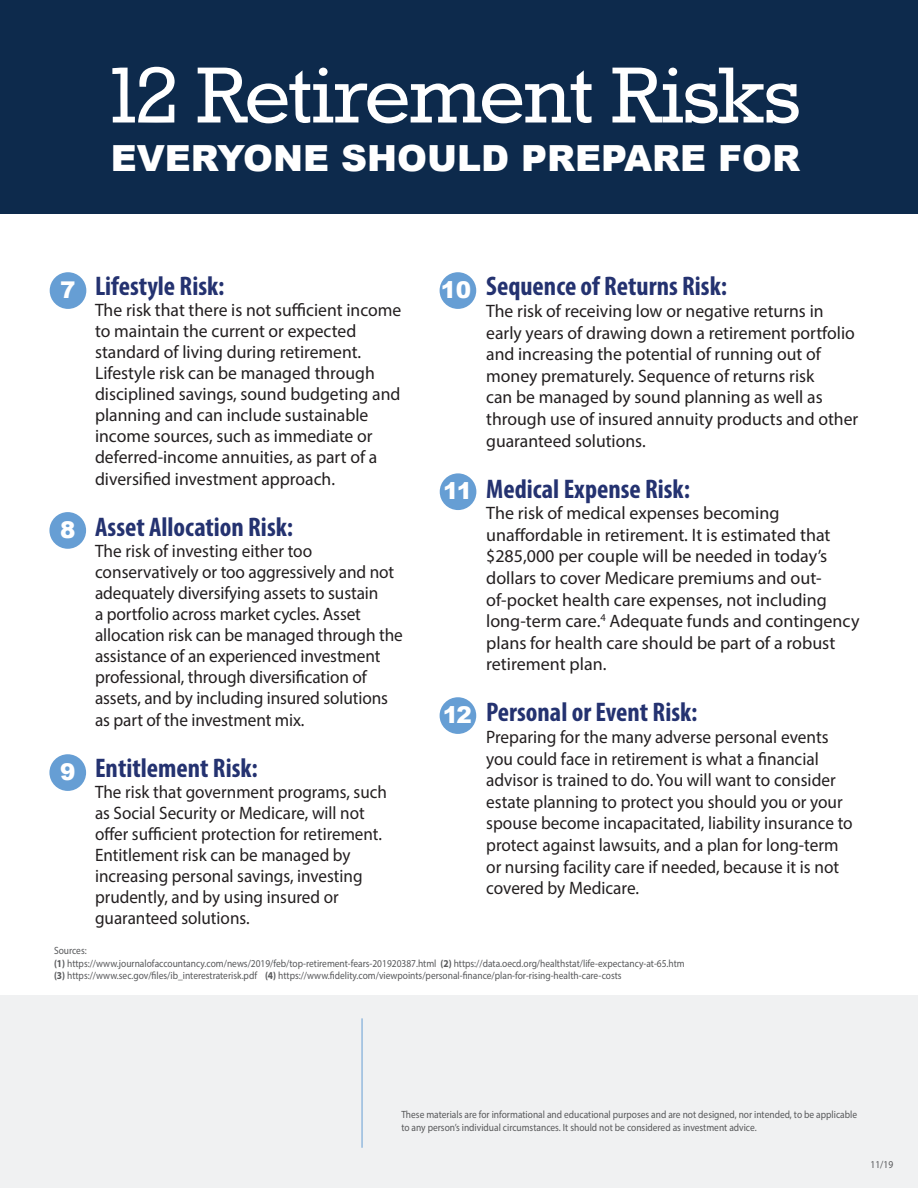
<style>
.page{position:relative;width:918px;height:1188px;background:#fff}
.page>*{position:absolute;margin:0;border:0;box-sizing:border-box;transform-origin:0 0}
.t1{font:97.5px "Rokkitt";letter-spacing:-.025em;color:#fff}
.t2{font:900 36px "Arial";color:#fff}
.t3{font:700 condensed 27px "Myriad Pro";color:#243270}
.t4{font:900 23.1px "Arial";color:#fff}
.t5{font:18px/21.6px "Myriad Pro";color:#231f20}
.t6{font:18px/21.1px "Myriad Pro";color:#231f20;scale:.96 1}
.t7{font:18px/21.1px "Myriad Pro";color:#231f20;scale:.95 1}
.t8{font:10.5px/12.6px "Myriad Pro";color:#57585a;scale:.9 1}
.s1{font-weight:700}
</style>
<div class="page">
<div style="left:0;top:996px;width:918px;height:192px;background:#f0f1f2"></div>
<div style="left:0;top:0;width:918px;height:214px;background:#0d2a4c"></div>
<div style="left:50px;top:272px;width:36px;height:37px;background:#669ed4;border-radius:50%"></div>
<div style="left:49px;top:512px;width:37px;height:37px;background:#669ed4;border-radius:50%"></div>
<div style="left:49px;top:754px;width:37px;height:37px;background:#669ed4;border-radius:50%"></div>
<div style="left:440px;top:272px;width:36px;height:37px;background:#669ed4;border-radius:50%"></div>
<div style="left:440px;top:473px;width:36px;height:37px;background:#669ed4;border-radius:50%"></div>
<div style="left:440px;top:697px;width:36px;height:37px;background:#669ed4;border-radius:50%"></div>
<hr style="left:362px;top:1018px;width:1px;height:130px;background:#669ed4">
<h1 class="t1" style="left:109px;top:50px;width:693px">12 Retirement Risks</h1>
<h2 class="t2" style="left:111px;top:132px;width:691px">EVERYONE SHOULD PREPARE FOR</h2>
<h3 class="t3" style="left:60px;top:269px;width:166px"><sub>7</sub> Lifestyle Risk:</h3>
<p class="t5" style="left:95px;top:299px;width:308px;line-height:21.1px">The risk that there is not sufficient income to maintain the current or expected standard of living during retirement.<br>Lifestyle risk can be managed through disciplined savings, sound budgeting and planning and can include sustainable income sources, such as immediate or deferred-income annuities, as part of a diversified investment approach.</p>
<h3 class="t3" style="left:95px;top:510px;width:200px">Asset Allocation Risk:</h3>
<p class="t6" style="left:95px;top:540px;width:322px">The risk of investing either too conservatively or too aggressively and not adequately diversifying assets to sustain<br>a portfolio across market cycles. Asset allocation risk can be managed through the assistance of an experienced investment professional, through diversification of assets, and by including insured solutions as part of the investment mix.</p>
<h3 class="t3" style="left:95px;top:751px;width:164px">Entitlement Risk:</h3>
<p class="t7" style="left:95px;top:781px;width:309px">The risk that government programs, such as Social Security or Medicare, will not offer sufficient protection for retirement.<br>Entitlement risk can be managed by increasing personal savings, investing prudently, and by using insured or guaranteed solutions.</p>
<p class="t4" style="left:60px;top:513px;width:17px">8</p>
<p class="t4" style="left:60px;top:755px;width:17px">9</p>
<p class="t4" style="left:441px;top:273px;width:32px">10</p>
<p class="t4" style="left:443px;top:474px;width:31px">11</p>
<p class="t4" style="left:443px;top:698px;width:31px">12</p>
<h3 class="t3" style="left:486px;top:269px;width:242px">Sequence of Returns Risk:</h3>
<p class="t5" style="left:486px;top:300px;width:374px">The risk of receiving low or negative returns in early years of drawing down a retirement portfolio and increasing the potential of running out of money prematurely. Sequence of returns risk<br>can be managed by sound planning as well as through use of insured annuity products and other guaranteed solutions.</p>
<h3 class="t3" style="left:486px;top:472px;width:205px">Medical Expense Risk:</h3>
<p class="t5" style="left:486px;top:502px;width:375px">The risk of medical expenses becoming unaffordable in retirement. It is estimated that $285,000 per couple will be needed in today’s dollars to cover Medicare premiums and out&shy;of-pocket health care expenses, not including long-term care.<sup>4</sup> Adequate funds and contingency plans for health care should be part of a robust retirement plan.</p>
<h3 class="t3" style="left:486px;top:695px;width:213px">Personal or Event Risk:</h3>
<p class="t6" style="left:486px;top:726px;width:383px;line-height:21.6px">Preparing for the many adverse personal events you could face in retirement is what a financial advisor is trained to do. You will want to consider estate planning to protect you should you or your spouse become incapacitated, liability insurance to protect against lawsuits, and a plan for long-term or nursing facility care if needed, because it is not covered by Medicare.</p>
<p class="t8" style="left:54px;top:944px;width:702px">Sources:<br><span class="s1">(1)</span> https://www.journalofaccountancy.com/news/2019/feb/top-retirement-fears-201920387.html <span class="s1">(2)</span> https://data.oecd.org/healthstat/life-expectancy-at-65.htm <span class="s1">(3)</span> https://www.sec.gov/files/ib_interestraterisk.pdf <span class="s1">(4)</span> https://www.fidelity.com/viewpoints/personal-finance/plan-for-rising-health-care-costs</p>
<p class="t8" style="left:401px;top:1108px;width:508px">These materials are for informational and educational purposes and are not designed, nor intended, to be applicable to any person’s individual circumstances. It should not be considered as investment advice.</p>
<p class="t8" style="left:871px;top:1158px;width:27px">11/19</p>
</div>
